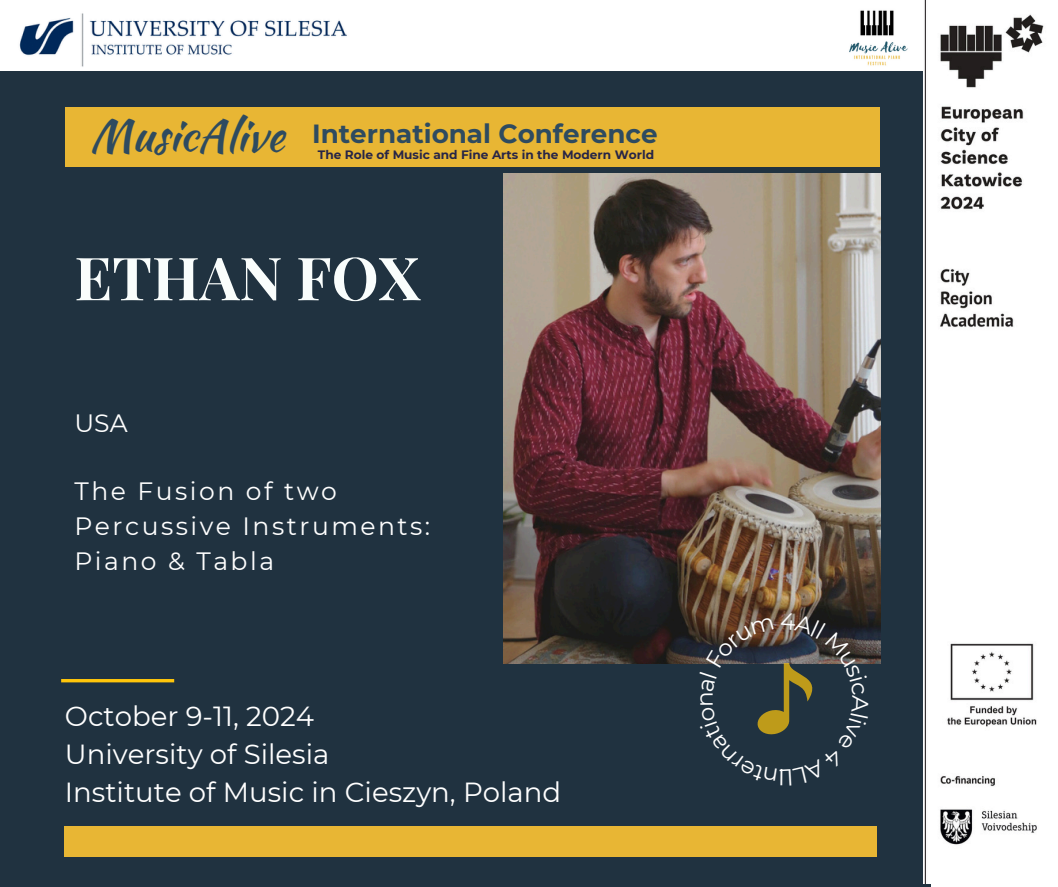
<style>
.page{position:relative;width:1058px;height:887px;background:#fff}
.page>*{position:absolute;margin:0;border:0;box-sizing:border-box;transform-origin:0 0}
.t1{font:700 59.55px "Playfair Display";color:#f9fdfc}
.t2{font:27.6px/38.2px "Montserrat";color:#fff}
.t3{font:700 26.25px "Montserrat";color:#2e4b60}
.t4{font:25.05px/34.8px "Montserrat";letter-spacing:.1em;color:#fff}
.t5{font:23.25px "Montserrat";color:#fff}
.t6{font:700 12.15px "Montserrat";color:#272547}
.s1{font-family:"Kaushan Script";font-weight:400;font-size:44.1px}
</style>
<div class="page">
<div style="left:0;top:71px;width:931px;height:815px;background:#203240"></div>
<div style="left:65px;top:107px;width:814px;height:60px;background:#e8b634"></div>
<img style="left:503px;top:174px;width:377px;height:489px">
<hr style="left:61px;top:679px;width:113px;height:3px;background:#ffc60b">
<div style="left:65px;top:826px;width:812px;height:30px;background:#e8b634"></div>
<img style="left:849px;top:10px;width:59px;height:56px">
<img style="left:19px;top:13px;width:328px;height:54px">
<img style="left:923px;top:0;width:121px;height:883px">
<svg style="left:699px;top:613px;width:170px;height:122px"></svg>
<p class="t3" style="left:90px;top:118px;width:569px"><span class="s1">MusicAlive</span> International Conference</p>
<p class="t6" style="left:318px;top:148px;width:338px">The Role of Music and Fine Arts in the Modern World</p>
<p class="t1" style="left:74px;top:236px;width:347px">ETHAN FOX</p>
<p class="t4" style="left:74px;top:405px;width:55px">USA</p>
<p class="t4" style="left:74px;top:474px;width:357px">The Fusion of two<br>Percussive Instruments:<br>Piano &amp; Tabla</p>
<p class="t2" style="left:65px;top:696px;width:498px">October 9-11, 2024<br>University of Silesia<br>Institute of Music in Cieszyn, Poland</p>
<p class="t5" style="left:690px;top:707px;width:17px;rotate:-90deg">n</p>
</div>
